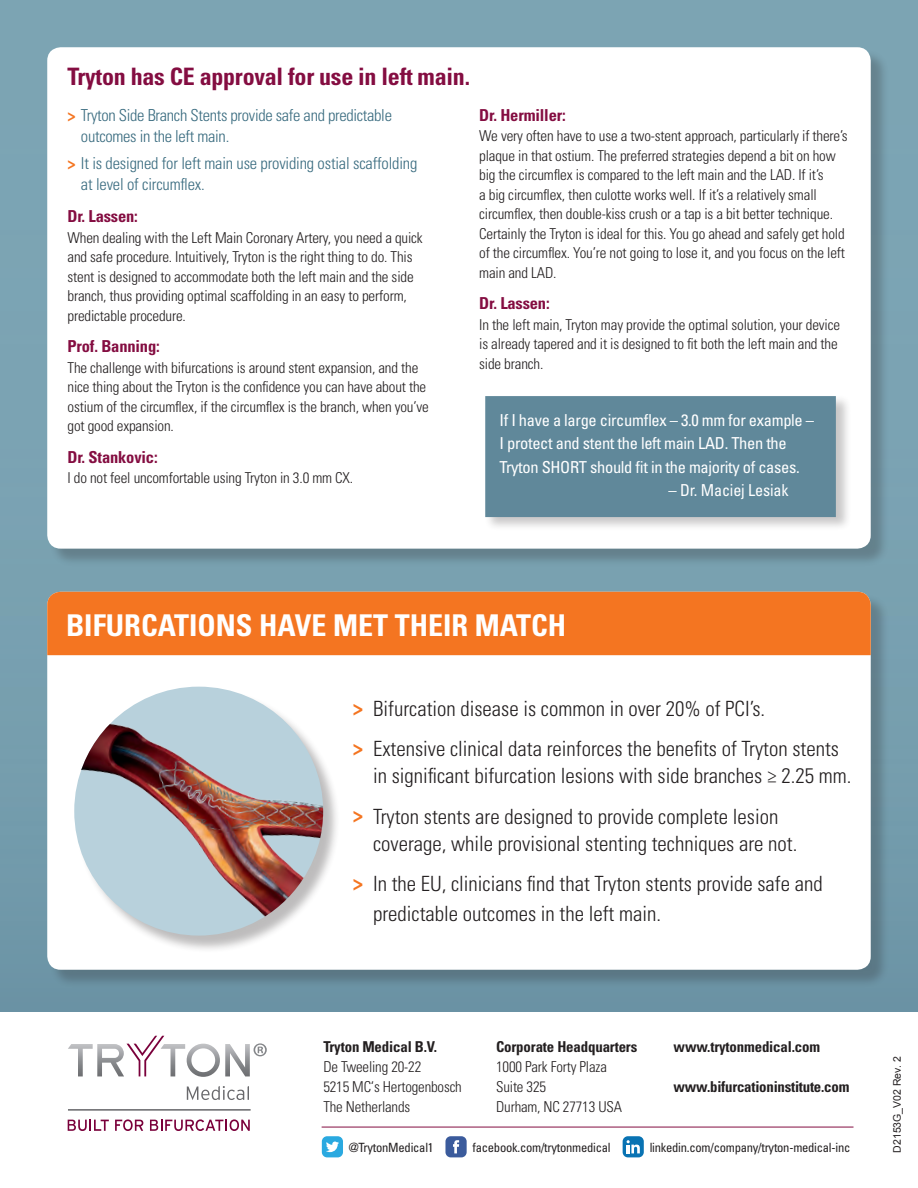
<style>
.page{position:relative;width:918px;height:1188px;background:#fff}
.page>*{position:absolute;margin:0;border:0;box-sizing:border-box;transform-origin:0 0}
.t1{font:700 condensed 30px "Univers LT Std";color:#fff}
.t2{font:700 condensed 24px "Univers LT Std";letter-spacing:-.01em;color:#840d41}
.t3{font:300 condensed 21px/40.5px "Univers LT Std";color:#231f20}
.t4{font:condensed 16.5px/23.2px "Univers LT Std";letter-spacing:-.02em;color:#fff}
.t5{font:300 condensed 16.5px/21px "Univers LT Std";letter-spacing:-.015em;color:#396b7f}
.t6{font:700 condensed 16.5px "Univers LT Std";letter-spacing:-.01em;color:#840d41}
.t7{font:300 condensed 15px/19.5px "Univers LT Std";letter-spacing:-.01em;color:#231f20}
.t8{font:700 condensed 15px "Univers LT Std";letter-spacing:-.01em;color:#231f20}
.t9{font:condensed 12.75px "Univers LT Std";letter-spacing:-.02em;color:#231f20}
.t10{font:10.5px "Arial";color:#231f20}
.s1{font-weight:700;color:#f47521}
</style>
<div class="page">
<div style="left:0;top:0;width:918px;height:1188px;background:linear-gradient(to right,#779faf,#779faf)"></div>
<div style="left:0;top:1012px;width:918px;height:176px;background:#fff"></div>
<svg style="left:68px;top:1120px;width:41px;height:11px"></svg>
<svg style="left:115px;top:1119px;width:28px;height:12px"></svg>
<svg style="left:150px;top:1119px;width:100px;height:12px"></svg>
<svg style="left:187px;top:1086px;width:62px;height:14px"></svg>
<hr style="left:68px;top:1109px;width:183px;height:2px;background:#69696c">
<svg style="left:68px;top:1036px;width:199px;height:41px"></svg>
<div style="left:50px;top:50px;width:840px;height:517px;background:#231f20;opacity:.25"></div>
<div style="left:47px;top:47px;width:824px;height:502px;background:#fff;border-radius:14px"></div>
<div style="left:50px;top:594px;width:840px;height:394px;background:#231f20;opacity:.25"></div>
<div style="left:47px;top:592px;width:824px;height:378px;background:#fff;border-radius:14px"></div>
<div style="left:47px;top:592px;width:824px;height:63px;background:#f47521"></div>
<div style="left:75px;top:688px;width:266px;height:265px;background:#231f20;opacity:.3"></div>
<img style="left:80px;top:687px;width:243px;height:245px">
<div style="left:484px;top:395px;width:367px;height:137px;background:#231f20;opacity:.25"></div>
<div style="left:485px;top:396px;width:351px;height:121px;background:#60889a"></div>
<div style="left:322px;top:1136px;width:21px;height:21px;background:#2aa9e0;border-radius:5px"></div>
<svg style="left:326px;top:1142px;width:13px;height:10px"></svg>
<div style="left:445px;top:1136px;width:22px;height:21px;background:#3b5b9c;border-radius:5px"></div>
<svg style="left:453px;top:1140px;width:6px;height:13px"></svg>
<div style="left:623px;top:1136px;width:21px;height:21px;background:#0973b3;border-radius:5px"></div>
<svg style="left:627px;top:1140px;width:13px;height:13px"></svg>
<hr style="left:322px;top:1127px;width:532px;height:1px;background:#840d41">
<h2 class="t2" style="left:68px;top:62px;width:404px">Tryton has CE approval for use in left main.</h2>
<p class="t5" style="left:81px;top:104px;width:313px;text-indent:-13px"><span class="s1">&gt;</span> Tryton Side Branch Stents provide safe and predictable outcomes in the left main.</p>
<p class="t5" style="left:81px;top:153px;width:338px;text-indent:-13px"><span class="s1">&gt;</span> It is designed for left main use providing ostial scaffolding at level of circumflex.</p>
<p class="t6" style="left:68px;top:206px;width:72px">Dr. Lassen:</p>
<p class="t7" style="left:68px;top:227px;width:357px">When dealing with the Left Main Coronary Artery, you need a quick and safe procedure. Intuitively, Tryton is the right thing to do. This stent is designed to accommodate both the left main and the side branch, thus providing optimal scaffolding in an easy to perform, predictable procedure.</p>
<p class="t6" style="left:68px;top:336px;width:94px">Prof. Banning:</p>
<p class="t7" style="left:68px;top:358px;width:363px">The challenge with bifurcations is around stent expansion, and the nice thing about the Tryton is the confidence you can have about the ostium of the circumflex, if the circumflex is the branch, when you’ve got good expansion.</p>
<p class="t6" style="left:68px;top:447px;width:92px">Dr. Stankovic:</p>
<p class="t7" style="left:68px;top:468px;width:287px">I do not feel uncomfortable using Tryton in 3.0 mm CX.</p>
<p class="t6" style="left:479px;top:105px;width:88px">Dr. Hermiller:</p>
<p class="t7" style="left:479px;top:126px;width:370px">We very often have to use a two-stent approach, particularly if there’s plaque in that ostium. The preferred strategies depend a bit on how big the circumflex is compared to the left main and the LAD. If it’s<br>a big circumflex, then culotte works well. If it’s a relatively small circumflex, then double-kiss crush or a tap is a bit better technique.<br>Certainly the Tryton is ideal for this. You go ahead and safely get hold of the circumflex. You’re not going to lose it, and you focus on the left main and LAD.</p>
<p class="t6" style="left:479px;top:293px;width:72px">Dr. Lassen:</p>
<p class="t7" style="left:479px;top:315px;width:362px">In the left main, Tryton may provide the optimal solution, your device is already tapered and it is designed to fit both the left main and the side branch.</p>
<p class="t4" style="left:500px;top:408px;width:316px">If I have a large circumflex – 3.0 mm for example –<br>I protect and stent the left main LAD. Then the<br>Tryton SHORT should fit in the majority of cases.</p>
<p class="t4" style="left:669px;top:478px;width:122px">– Dr. Maciej Lesiak</p>
<p class="t4" style="left:574px;top:413px;width:265px">example – I protect and stent the left main<br>LAD. Then the Tryton, the short version, should fit in the majority of cases.</p>
<h1 class="t1" style="left:66px;top:607px;width:498px">Bifurcations Have MET Their Match</h1>
<h3 class="t3" style="left:353px;top:688px;width:488px"><span class="s1">&gt;</span> Bifurcation disease is common in over 20% of PCI’s.<br><span class="s1">&gt;</span> Extensive clinical data reinforces the benefits of Tryton stents</h3>
<h3 class="t3" style="left:353px;top:756px;width:500px;text-indent:20px">in significant bifurcation lesions with side branches ≥ 2.25 mm. <span class="s1">&gt;</span> Tryton stents are designed to provide complete lesion</h3>
<h3 class="t3" style="left:353px;top:823px;width:471px;text-align:center">coverage, while provisional stenting techniques are not.<br><span class="s1">&gt;</span> In the EU, clinicians find that Tryton stents provide safe and</h3>
<h3 class="t3" style="left:373px;top:894px;width:290px">predictable outcomes in the left main.</h3>
<p class="t8" style="left:323px;top:1037px;width:115px">Tryton Medical B.V.</p>
<p class="t7" style="left:323px;top:1056px;width:140px;line-height:20.2px">De Tweeling 20-22<br>5215 MC‘s Hertogenbosch<br>The Netherlands</p>
<p class="t8" style="left:496px;top:1037px;width:143px">Corporate Headquarters</p>
<p class="t7" style="left:496px;top:1056px;width:127px;line-height:20.2px">1000 Park Forty Plaza<br>Suite 325<br>Durham, NC 27713 USA</p>
<p class="t8" style="left:674px;top:1037px;width:148px">www.trytonmedical.com</p>
<p class="t8" style="left:674px;top:1078px;width:177px">www.bifurcationinstitute.com</p>
<p class="t9" style="left:349px;top:1139px;width:86px">@TrytonMedical1</p>
<p class="t9" style="left:473px;top:1139px;width:140px">facebook.com/trytonmedical</p>
<p class="t9" style="left:650px;top:1139px;width:202px">linkedin.com/company/tryton-medical-inc</p>
<p class="t10" style="left:890px;top:1153px;width:98px;rotate:-90deg">D2153G_V02 Rev. 2</p>
</div>
